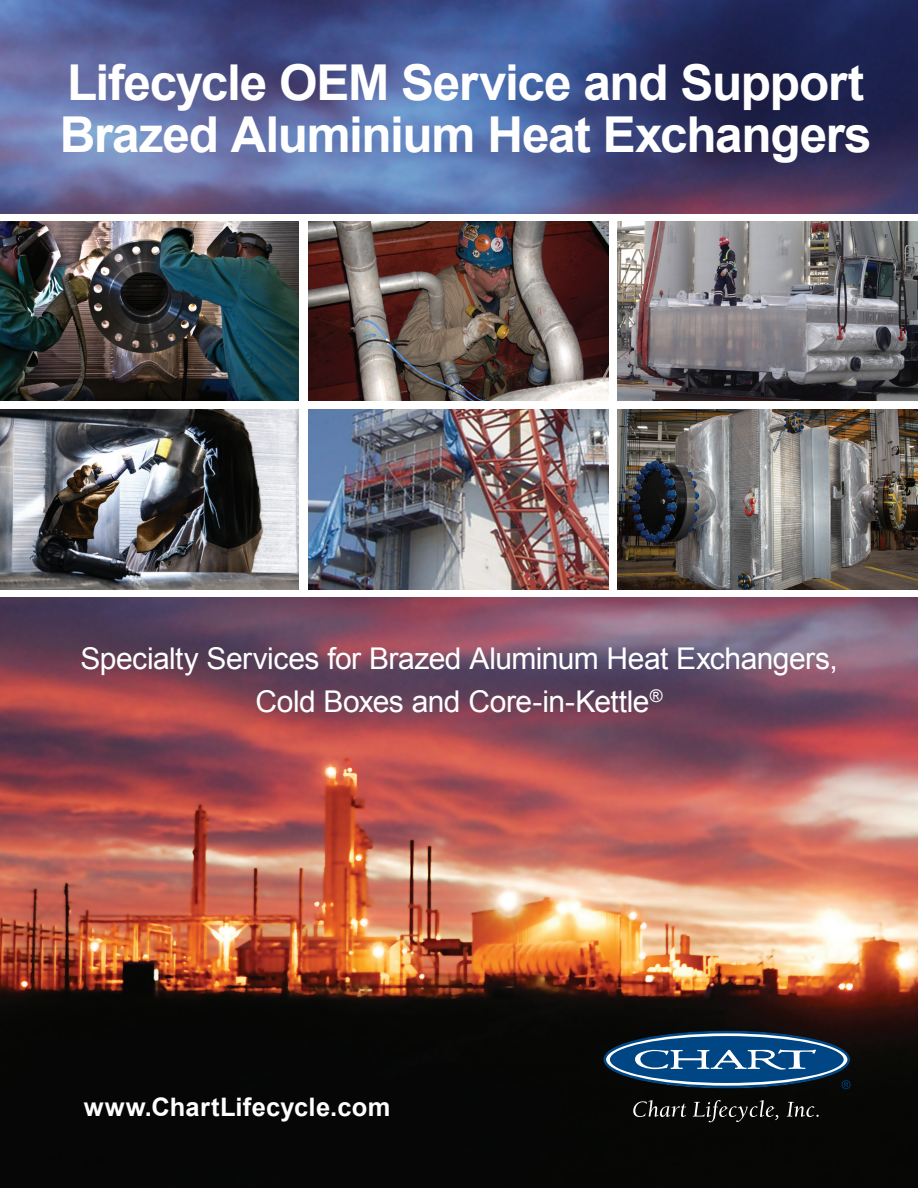
<style>
.page{position:relative;width:918px;height:1188px;background:#fff}
.page>*{position:absolute;margin:0;border:0;box-sizing:border-box;transform-origin:0 0}
.t1{font:700 49.5px/52.5px "Arial";letter-spacing:-.025em;color:#fff}
.t2{font:30px/43.5px "Arial";letter-spacing:-.015em;color:#fff;text-align:center}
.t3{font:700 25.5px "Arial";letter-spacing:.01em;color:#fff}
</style>
<div class="page">
<img style="left:0;top:0;width:918px;height:214px">
<img style="left:0;top:597px;width:918px;height:591px">
<svg style="left:604px;top:1031px;width:247px;height:58px;background:#2a557c"></svg>
<svg style="left:633px;top:1100px;width:53px;height:17px"></svg>
<svg style="left:693px;top:1100px;width:85px;height:22px;background:#2d2d2c"></svg>
<svg style="left:787px;top:1102px;width:32px;height:15px"></svg>
<img style="left:618px;top:221px;width:300px;height:180px">
<img style="left:618px;top:410px;width:300px;height:179px">
<img style="left:308px;top:221px;width:300px;height:180px">
<img style="left:308px;top:410px;width:300px;height:179px">
<img style="left:0;top:221px;width:299px;height:180px">
<img style="left:0;top:410px;width:299px;height:179px">
<h1 class="t1" style="left:60px;top:56px;width:814px">Lifecycle OEM Service and Support<br>Brazed Aluminium Heat Exchangers</h1>
<p class="t2" style="left:80px;top:636px;width:759px">Specialty Services for Brazed Aluminum Heat Exchangers,<br>Cold Boxes and Core-in-Kettle<sup>®</sup></p>
<p class="t3" style="left:84px;top:1089px;width:308px">www.ChartLifecycle.com</p>
</div>
